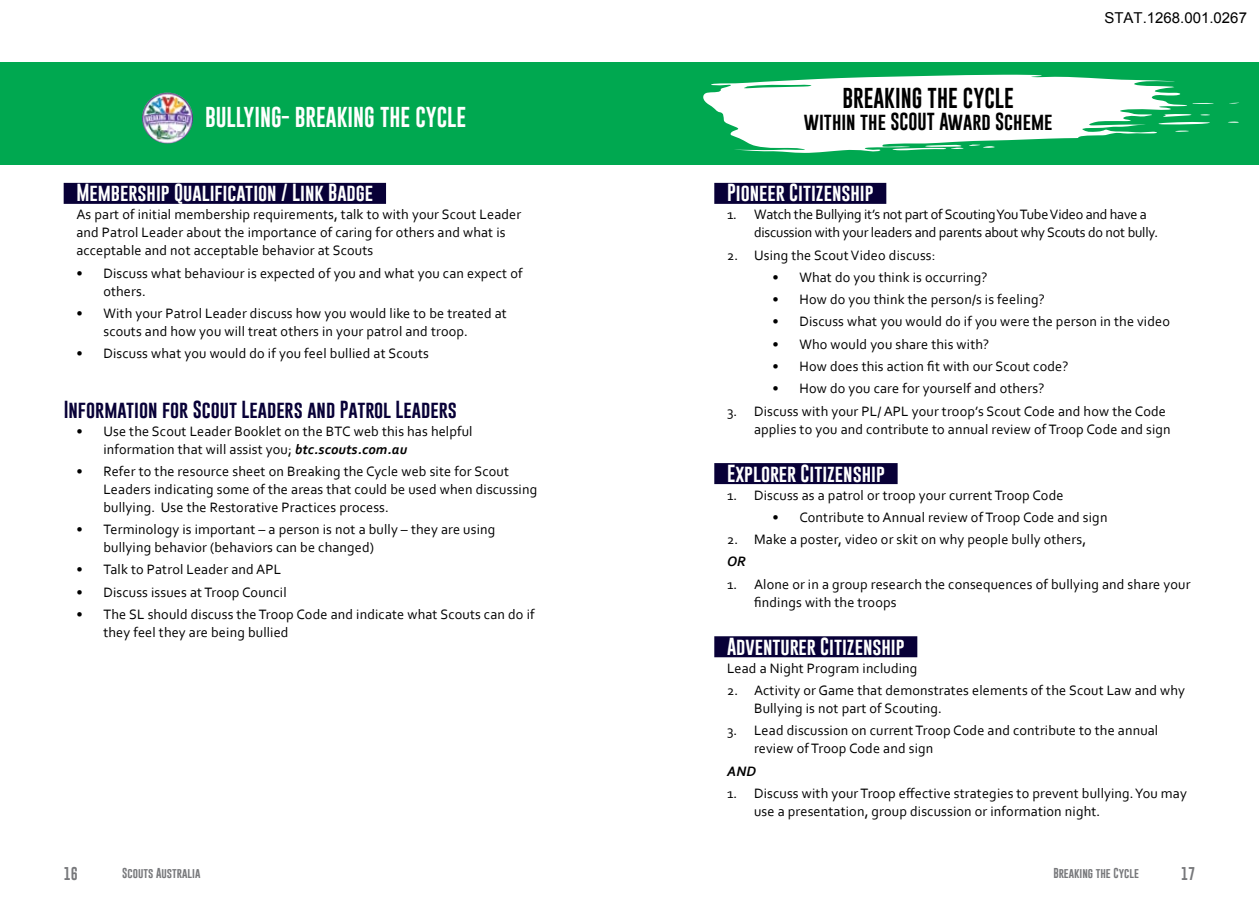
<style>
.page{position:relative;width:1259px;height:922px;background:#fff}
.page>*{position:absolute;margin:0;border:0;box-sizing:border-box;transform-origin:0 0}
.t1{font:21px "Gobold";color:#fff}
.t2{font:21px "Gobold";color:#000}
.t3{font:18px "Gobold";color:#fff}
.t4{font:18px "Gobold";color:#080037}
.t5{font:18px "Gobold";color:#000}
.t6{font:15px "Arial";color:#000}
.t7{font:14.25px/18px "Corbel";letter-spacing:.01em;color:#000}
.t8{font:14.25px/18px "Corbel";letter-spacing:-.015em;color:#000}
.t9{font:italic 700 14.25px "Corbel";color:#000}
.t10{font:13.5px "Gobold";color:#77787b}
.t11{font:10.5px "Gobold";color:#77787b}
.s1{font-weight:700;font-style:italic}
</style>
<div class="page">
<div style="left:0;top:63px;width:1259px;height:102px;background:#00a850"></div>
<svg style="left:703px;top:75px;width:536px;height:78px"></svg>
<div style="left:64px;top:183px;width:322px;height:21px;background:#080037"></div>
<img style="left:142px;top:93px;width:51px;height:51px;border-radius:26px">
<div style="left:714px;top:183px;width:172px;height:21px;background:#080037"></div>
<div style="left:714px;top:463px;width:183px;height:21px;background:#080037"></div>
<div style="left:714px;top:636px;width:203px;height:21px;background:#080037"></div>
<h1 class="t1" style="left:205px;top:103px;width:263px">BULLYING- BREAKING THE CYCLE</h1>
<p class="t3" style="left:76px;top:181px;width:298px">Membership Qualification / Link Badge</p>
<p class="t7" style="left:76px;top:205px;width:446px">As part of initial membership requirements, talk to with your Scout Leader and Patrol Leader about the importance of caring for others and what is acceptable and not acceptable behavior at Scouts</p>
<p class="t7" style="left:103px;top:263px;width:421px;text-indent:-27px">• Discuss what behaviour is expected of you and what you can expect of others.</p>
<p class="t7" style="left:103px;top:304px;width:405px;text-indent:-27px">• With your Patrol Leader discuss how you would like to be treated at scouts and how you will treat others in your patrol and troop.</p>
<p class="t7" style="left:76px;top:344px;width:354px">• Discuss what you would do if you feel bullied at Scouts</p>
<p class="t4" style="left:64px;top:397px;width:395px">Information for Scout Leaders and Patrol Leaders</p>
<p class="t7" style="left:103px;top:421px;width:371px;text-indent:-27px">• Use the Scout Leader Booklet on the BTC web this has helpful information that will assist you; <span class="s1">btc.scouts.com.au</span></p>
<p class="t7" style="left:103px;top:462px;width:435px;text-indent:-27px">• Refer to the resource sheet on Breaking the Cycle web site for Scout<br>Leaders indicating some of the areas that could be used when discussing bullying. Use the Restorative Practices process.</p>
<p class="t7" style="left:103px;top:520px;width:393px;text-indent:-27px">• Terminology is important – a person is not a bully – they are using bullying behavior (behaviors can be changed)</p>
<p class="t7" style="left:76px;top:560px;width:206px">• Talk to Patrol Leader and APL</p>
<p class="t7" style="left:76px;top:582px;width:212px">• Discuss issues at Troop Council</p>
<p class="t7" style="left:103px;top:605px;width:433px;text-indent:-27px">• The SL should discuss the Troop Code and indicate what Scouts can do if they feel they are being bullied</p>
<h1 class="t2" style="left:842px;top:85px;width:173px">BREAKING THE CYCLE</h1>
<p class="t5" style="left:804px;top:110px;width:250px">within the SCOUT Award Scheme</p>
<p class="t6" style="left:1104px;top:12px;width:144px">STAT.1268.001.0267</p>
<p class="t3" style="left:727px;top:181px;width:148px">Pioneer Citizenship</p>
<p class="t8" style="left:754px;top:205px;width:405px;text-indent:-27px">1. Watch the Bullying it’s not part of Scouting You Tube Video and have a discussion with your leaders and parents about why Scouts do not bully.</p>
<p class="t7" style="left:727px;top:245px;width:210px">2. Using the Scout Video discuss:</p>
<p class="t7" style="left:772px;top:268px;width:217px">• What do you think is occurring?</p>
<p class="t7" style="left:772px;top:290px;width:274px">• How do you think the person/s is feeling?</p>
<p class="t7" style="left:772px;top:312px;width:399px">• Discuss what you would do if you were the person in the video</p>
<p class="t7" style="left:772px;top:335px;width:218px">• Who would you share this with?</p>
<p class="t7" style="left:772px;top:357px;width:298px">• How does this action fit with our Scout code?</p>
<p class="t7" style="left:772px;top:379px;width:273px">• How do you care for yourself and others?</p>
<p class="t7" style="left:754px;top:401px;width:418px;text-indent:-27px">3. Discuss with your PL/ APL your troop’s Scout Code and how the Code applies to you and contribute to annual review of Troop Code and sign</p>
<p class="t3" style="left:727px;top:461px;width:159px">Explorer Citizenship</p>
<p class="t7" style="left:727px;top:485px;width:338px">1. Discuss as a patrol or troop your current Troop Code</p>
<p class="t7" style="left:772px;top:508px;width:337px">• Contribute to Annual review of Troop Code and sign</p>
<p class="t7" style="left:727px;top:530px;width:360px">2. Make a poster, video or skit on why people bully others,</p>
<p class="t9" style="left:727px;top:553px;width:20px">OR</p>
<p class="t7" style="left:754px;top:574px;width:438px;text-indent:-27px">1. Alone or in a group research the consequences of bullying and share your findings with the troops</p>
<p class="t3" style="left:727px;top:634px;width:179px">Adventurer Citizenship</p>
<p class="t7" style="left:727px;top:658px;width:192px">Lead a Night Program including</p>
<p class="t7" style="left:754px;top:681px;width:432px;text-indent:-27px">2. Activity or Game that demonstrates elements of the Scout Law and why<br>Bullying is not part of Scouting.</p>
<p class="t7" style="left:754px;top:721px;width:406px;text-indent:-27px">3. Lead discussion on current Troop Code and contribute to the annual review of Troop Code and sign</p>
<p class="t9" style="left:727px;top:762px;width:30px">AND</p>
<p class="t7" style="left:754px;top:783px;width:434px;text-indent:-27px">1. Discuss with your Troop effective strategies to prevent bullying. You may use a presentation, group discussion or information night.</p>
<p class="t10" style="left:64px;top:865px;width:16px">16</p>
<p class="t11" style="left:122px;top:866px;width:80px">Scouts Australia</p>
<p class="t11" style="left:1053px;top:866px;width:87px">Breaking the Cycle</p>
<p class="t10" style="left:1181px;top:865px;width:16px">17</p>
</div>
